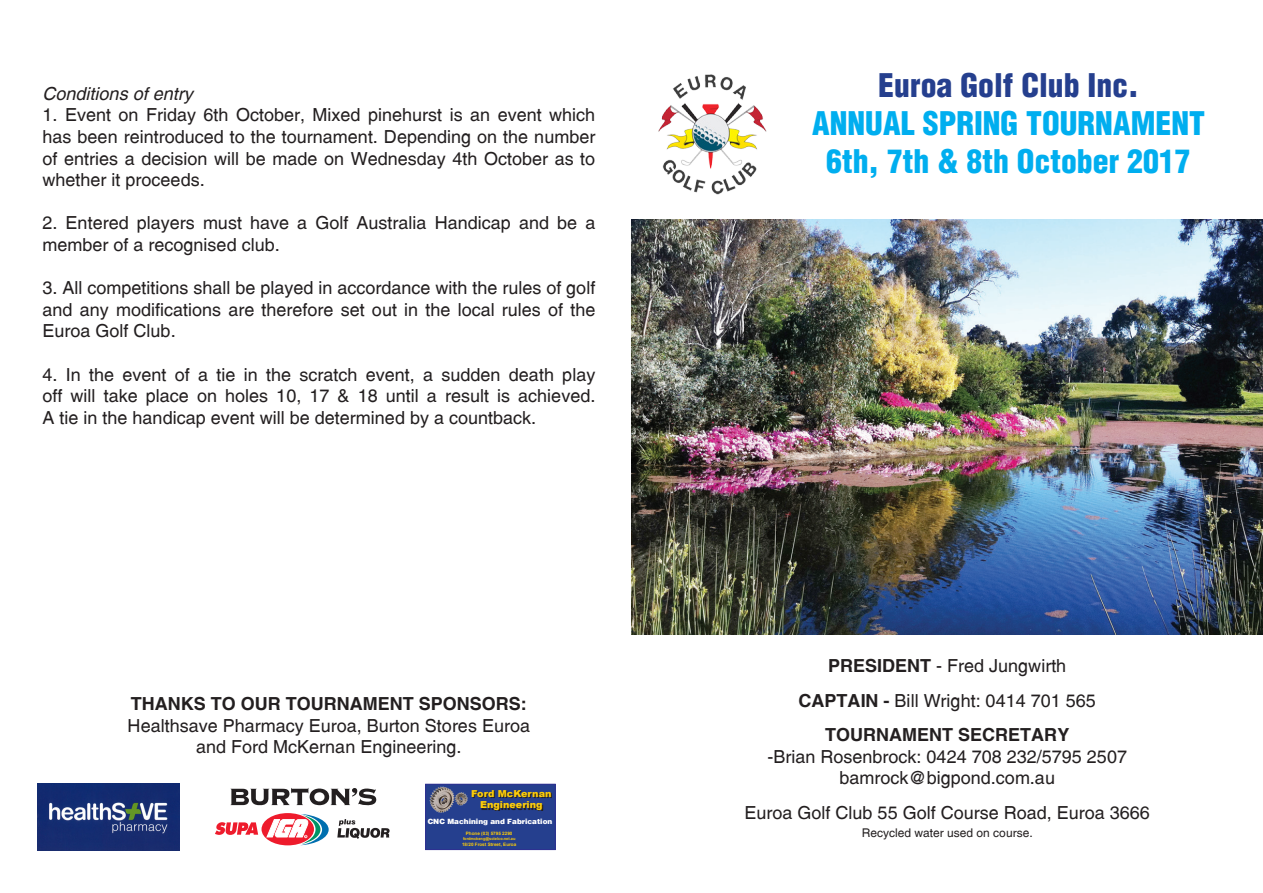
<style>
.page{position:relative;width:1263px;height:893px;background:#fff}
.page>*{position:absolute;margin:0;border:0;box-sizing:border-box;transform-origin:0 0}
.t1{font:31.8px "Switzerland Cond Black Plain";color:#00aeef}
.t2{font:31.8px "Switzerland Cond Black Plain";color:#253f8e}
.t3{font:18px/21.6px "Switzerland Plain";color:#231f20;text-align:justify}
.t4{font:700 18px "Switzerland";color:#231f20}
.t5{font:italic 18px "Switzerland";color:#231f20}
.t6{font:12px "Switzerland Plain";color:#231f20}
.t7{font:900 9.6px/11.6px "Arial";color:#fecd08;text-align:center}
.t8{font:7.2px "Switzerland Black Plain";color:#fff}
.t9{font:700 4.65px "Arial";color:#fecd08}
.t10{font:700 3.9px "Arial";color:#fecd08}
.s1{font-family:"Switzerland";font-weight:700}
</style>
<div class="page">
<img style="left:631px;top:220px;width:632px;height:415px">
<img style="left:658px;top:74px;width:109px;height:121px">
<img style="left:38px;top:783px;width:141px;height:67px">
<svg style="left:261px;top:813px;width:53px;height:32px"></svg>
<svg style="left:266px;top:814px;width:63px;height:31px"></svg>
<svg style="left:215px;top:822px;width:43px;height:13px"></svg>
<svg style="left:230px;top:788px;width:147px;height:17px"></svg>
<svg style="left:337px;top:819px;width:53px;height:20px"></svg>
<div style="left:425px;top:786px;width:128px;height:64px;background:#253f8e"></div>
<svg style="left:473px;top:791px;width:79px;height:20px;background:#24346a"></svg>
<img style="left:425px;top:784px;width:46px;height:30px">
<div style="left:426px;top:784px;width:129px;height:66px;border:1px solid #2e3092"></div>
<p class="t5" style="left:43px;top:83px;width:152px">Conditions of entry</p>
<p class="t3" style="left:43px;top:104px;width:554px">1. Event on Friday 6th October, Mixed pinehurst is an event which has been reintroduced to the tournament. Depending on the number of entries a decision will be made on Wednesday 4th October as to whether it proceeds.</p>
<p class="t3" style="left:43px;top:212px;width:554px">2. Entered players must have a Golf Australia Handicap and be a member of a recognised club.</p>
<p class="t3" style="left:43px;top:277px;width:554px">3. All competitions shall be played in accordance with the rules of golf and any modifications are therefore set out in the local rules of the Euroa Golf Club.</p>
<p class="t3" style="left:43px;top:363px;width:554px">4. In the event of a tie in the scratch event, a sudden death play off will take place on holes 10, 17 &amp; 18 until a result is achieved.<br>A tie in the handicap event will be determined by a countback.</p>
<p class="t4" style="left:131px;top:693px;width:398px">THANKS TO OUR TOURNAMENT SPONSORS:</p>
<p class="t3" style="left:128px;top:714px;width:404px">Healthsave Pharmacy Euroa, Burton Stores Euroa</p>
<p class="t3" style="left:196px;top:736px;width:267px">and Ford McKernan Engineering.</p>
<p class="t7" style="left:471px;top:787px;width:82px">Ford McKernan<br>Engineering</p>
<p class="t8" style="left:428px;top:816px;width:126px">CNC Machining and Fabrication</p>
<p class="t9" style="left:466px;top:830px;width:48px">Phone (03) 5795 2290</p>
<p class="t10" style="left:463px;top:836px;width:54px">fordmckeng@sctelco.net.au</p>
<p class="t9" style="left:462px;top:841px;width:56px">18/20 Frost Street, Euroa</p>
<p class="t2" style="left:878px;top:65px;width:262px">Euroa Golf Club Inc.</p>
<p class="t1" style="left:812px;top:103px;width:394px">ANNUAL SPRING TOURNAMENT</p>
<p class="t1" style="left:826px;top:142px;width:366px">6th, 7th &amp; 8th October 2017</p>
<p class="t3" style="left:828px;top:655px;width:240px"><span class="s1">PRESIDENT</span> - Fred Jungwirth</p>
<p class="t3" style="left:799px;top:689px;width:299px"><span class="s1">CAPTAIN -</span> Bill Wright: 0414 701 565</p>
<p class="t3" style="left:767px;top:724px;width:361px;text-align:center"><span class="s1">TOURNAMENT SECRETARY<br></span>-Brian Rosenbrock: 0424 708 232/5795 2507 bamrock@bigpond.com.au</p>
<p class="t3" style="left:744px;top:801px;width:407px">Euroa Golf Club 55 Golf Course Road, Euroa 3666</p>
<p class="t6" style="left:862px;top:826px;width:172px">Recycled water used on course.</p>
</div>
